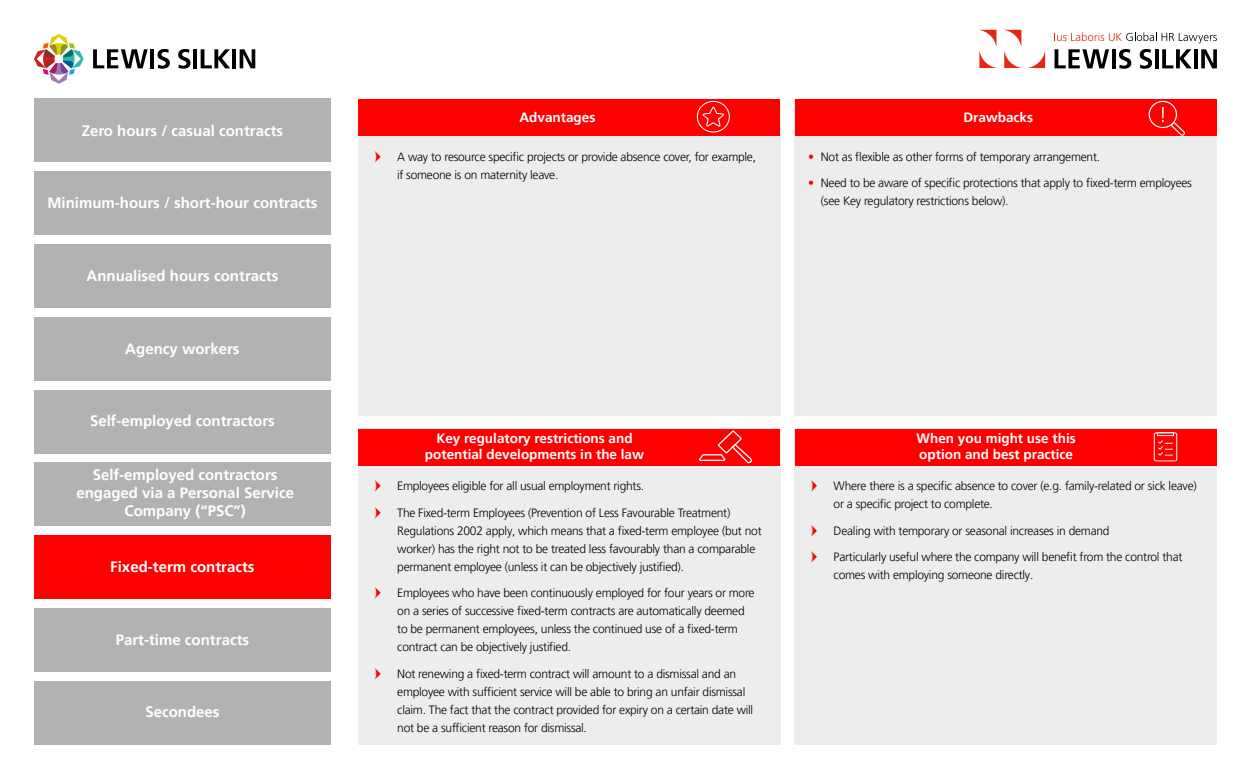
<style>
.page{position:relative;width:1251px;height:779px;background:#fff}
.page>*{position:absolute;margin:0;border:0;box-sizing:border-box;transform-origin:0 0}
.t1{font:700 15px/18px "Frutiger LT Pro";color:#fff;text-align:center}
.t2{font:700 13.5px/16.2px "Frutiger LT Pro";color:#fff;text-align:center}
.t3{font:300 12px/18px "Frutiger LT Pro";letter-spacing:-.02em;color:#000}
.s1{color:#f00}
</style>
<div class="page">
<svg style="left:34px;top:34px;width:50px;height:50px"></svg>
<svg style="left:93px;top:49px;width:55px;height:19px"></svg>
<hr style="left:150px;top:49px;width:4px;height:19px;background:#000">
<svg style="left:178px;top:49px;width:12px;height:20px"></svg>
<hr style="left:193px;top:49px;width:4px;height:19px;background:#000">
<svg style="left:201px;top:49px;width:29px;height:19px"></svg>
<hr style="left:232px;top:49px;width:4px;height:19px;background:#000">
<svg style="left:239px;top:49px;width:16px;height:19px"></svg>
<svg style="left:157px;top:49px;width:13px;height:20px"></svg>
<svg style="left:979px;top:30px;width:18px;height:38px"></svg>
<svg style="left:1004px;top:30px;width:40px;height:38px"></svg>
<svg style="left:1054px;top:32px;width:162px;height:11px"></svg>
<svg style="left:1054px;top:49px;width:54px;height:19px"></svg>
<svg style="left:1112px;top:49px;width:3px;height:19px"></svg>
<svg style="left:1139px;top:49px;width:12px;height:20px"></svg>
<svg style="left:1155px;top:49px;width:3px;height:19px"></svg>
<svg style="left:1162px;top:49px;width:29px;height:19px"></svg>
<svg style="left:1194px;top:49px;width:3px;height:19px"></svg>
<svg style="left:1201px;top:49px;width:15px;height:19px"></svg>
<svg style="left:1119px;top:49px;width:12px;height:20px"></svg>
<div style="left:358px;top:99px;width:422px;height:316px;background:#ededed"></div>
<div style="left:358px;top:428px;width:422px;height:316px;background:#ededed"></div>
<div style="left:794px;top:99px;width:422px;height:316px;background:#ededed"></div>
<div style="left:794px;top:428px;width:422px;height:316px;background:#ededed"></div>
<div style="left:358px;top:99px;width:421px;height:37px;background:#f00"></div>
<div style="left:358px;top:428px;width:421px;height:37px;background:#f00"></div>
<div style="left:795px;top:99px;width:420px;height:37px;background:#f00"></div>
<div style="left:795px;top:428px;width:420px;height:37px;background:#f00"></div>
<svg style="left:696px;top:101px;width:33px;height:31px"></svg>
<svg style="left:699px;top:430px;width:52px;height:33px"></svg>
<svg style="left:1148px;top:101px;width:36px;height:35px"></svg>
<svg style="left:1153px;top:432px;width:23px;height:29px"></svg>
<div style="left:34px;top:171px;width:296px;height:63px;background:#b2b2b2"></div>
<div style="left:34px;top:99px;width:296px;height:63px;background:#b2b2b2"></div>
<div style="left:34px;top:462px;width:296px;height:63px;background:#b2b2b2"></div>
<div style="left:34px;top:244px;width:296px;height:63px;background:#b2b2b2"></div>
<div style="left:34px;top:535px;width:296px;height:63px;background:#f00"></div>
<div style="left:34px;top:317px;width:296px;height:63px;background:#b2b2b2"></div>
<div style="left:34px;top:608px;width:296px;height:63px;background:#b2b2b2"></div>
<div style="left:34px;top:390px;width:296px;height:63px;background:#b2b2b2"></div>
<div style="left:34px;top:681px;width:296px;height:63px;background:#b2b2b2"></div>
<p class="t1" style="left:82px;top:121px;width:203px">Zero hours / casual contracts</p>
<p class="t1" style="left:47px;top:194px;width:271px">Minimum-hours / short-hour contracts</p>
<p class="t1" style="left:86px;top:267px;width:193px">Annualised hours contracts</p>
<p class="t1" style="left:125px;top:339px;width:116px">Agency workers</p>
<p class="t1" style="left:90px;top:412px;width:186px">Self-employed contractors</p>
<p class="t1" style="left:76px;top:465px;width:219px">Self-employed contractors engaged via a Personal Service<br>Company (“PSC”)</p>
<p class="t1" style="left:110px;top:557px;width:146px">Fixed-term contracts</p>
<p class="t1" style="left:116px;top:630px;width:135px">Part-time contracts</p>
<p class="t1" style="left:145px;top:702px;width:76px">Secondees</p>
<p class="t2" style="left:519px;top:109px;width:77px">Advantages</p>
<p class="t3" style="left:397px;top:147px;width:360px">A way to resource specific projects or provide absence cover, for example, if someone is on maternity leave.</p>
<p class="t2" style="left:963px;top:109px;width:71px">Drawbacks</p>
<p class="t3" style="left:808px;top:147px;width:293px"><span class="s1">•</span> Not as flexible as other forms of temporary arrangement.</p>
<p class="t3" style="left:820px;top:174px;width:372px;text-indent:-13px"><span class="s1">•</span> Need to be aware of specific protections that apply to fixed-term employees (see Key regulatory restrictions below).</p>
<p class="t2" style="left:425px;top:429px;width:221px">Key regulatory restrictions and potential developments in the law</p>
<p class="t3" style="left:397px;top:476px;width:248px">Employees eligible for all usual employment rights.</p>
<p class="t3" style="left:397px;top:503px;width:366px">The Fixed-term Employees (Prevention of Less Favourable Treatment)<br>Regulations 2002 apply, which means that a fixed-term employee (but not worker) has the right not to be treated less favourably than a comparable permanent employee (unless it can be objectively justified).</p>
<p class="t3" style="left:397px;top:583px;width:359px">Employees who have been continuously employed for four years or more on a series of successive fixed-term contracts are automatically deemed to be permanent employees, unless the continued use of a fixed-term contract can be objectively justified.</p>
<p class="t3" style="left:397px;top:664px;width:357px">Not renewing a fixed-term contract will amount to a dismissal and an employee with sufficient service will be able to bring an unfair dismissal claim. The fact that the contract provided for expiry on a certain date will not be a sufficient reason for dismissal.</p>
<p class="t2" style="left:916px;top:429px;width:161px;text-align:left">When you might use this option and best practice</p>
<p class="t3" style="left:833px;top:476px;width:364px">Where there is a specific absence to cover (e.g. family-related or sick leave) or a specific project to complete.</p>
<p class="t3" style="left:833px;top:521px;width:277px">Dealing with temporary or seasonal increases in demand</p>
<p class="t3" style="left:833px;top:547px;width:350px">Particularly useful where the company will benefit from the control that comes with employing someone directly.</p>
</div>
